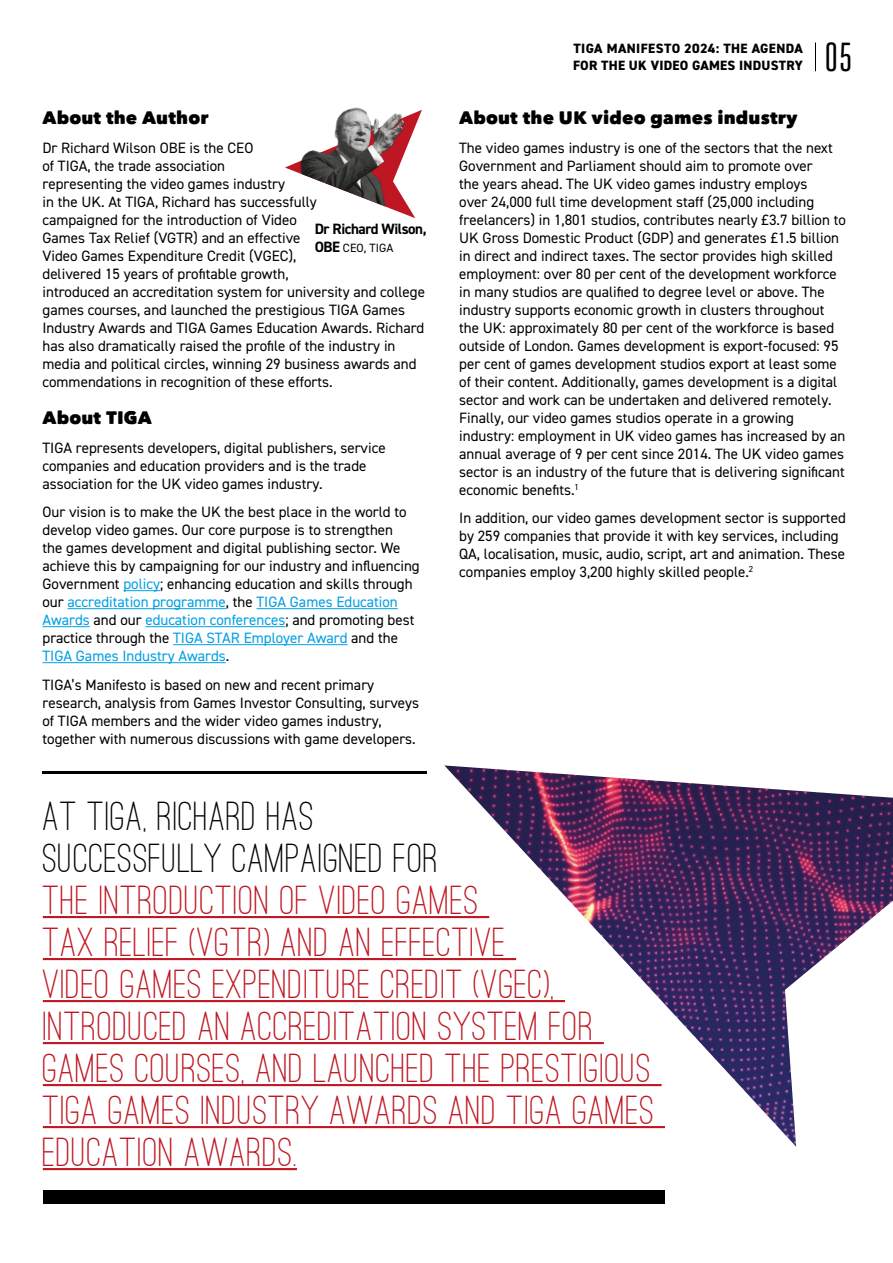
<style>
.page{position:relative;width:893px;height:1263px;background:#fff}
.page>*{position:absolute;margin:0;border:0;box-sizing:border-box;transform-origin:0 0}
.t1{font:500 42px/42px "Ostrich Sans";letter-spacing:.02em;color:#be1622}
.t2{font:500 42px/42px "Ostrich Sans";letter-spacing:.02em;color:#000}
.t3{font:40.5px "Heroic Condensed";color:#000}
.t4{font:18px "Matiz";letter-spacing:.01em;color:#000}
.t5{font:15px/18px "DIN2014";color:#000}
.t6{font:700 15px "DIN2014";letter-spacing:-.03em;color:#000}
.t7{font:800 13.5px/16.5px "DIN2014";letter-spacing:.02em;color:#000}
.t8{font:12px "DIN2014";letter-spacing:.01em;color:#000}
.s1{font-weight:700;font-size:15px}
.s2{color:#009fe3}
</style>
<div class="page">
<svg style="left:815px;top:43px;width:1px;height:28px"></svg>
<hr style="left:123px;top:590px;width:37px;height:1px;background:#009fe3">
<hr style="left:68px;top:608px;width:158px;height:1px;background:#009fe3">
<hr style="left:256px;top:608px;width:142px;height:1px;background:#009fe3">
<hr style="left:43px;top:626px;width:47px;height:1px;background:#009fe3">
<hr style="left:145px;top:626px;width:140px;height:1px;background:#009fe3">
<hr style="left:173px;top:644px;width:174px;height:1px;background:#009fe3">
<hr style="left:43px;top:662px;width:183px;height:1px;background:#009fe3">
<hr style="left:43px;top:772px;width:384px;height:2px;background:#000">
<hr style="left:43px;top:916px;width:446px;height:2px;background:#be1622">
<hr style="left:43px;top:958px;width:473px;height:2px;background:#be1622">
<hr style="left:43px;top:1000px;width:522px;height:2px;background:#be1622">
<hr style="left:43px;top:1042px;width:561px;height:2px;background:#be1622">
<hr style="left:43px;top:1084px;width:619px;height:2px;background:#be1622">
<hr style="left:43px;top:1126px;width:622px;height:2px;background:#be1622">
<hr style="left:43px;top:1168px;width:254px;height:2px;background:#be1622">
<img style="left:444px;top:765px;width:449px;height:382px">
<div style="left:43px;top:1190px;width:621px;height:13px;background:#000"></div>
<svg style="left:285px;top:110px;width:137px;height:108px"></svg>
<img style="left:287px;top:107px;width:127px;height:104px">
<p class="t4" style="left:43px;top:103px;width:167px">About the Author</p>
<p class="t5" style="left:43px;top:138px;width:384px">Dr Richard Wilson OBE is the CEO<br>of TIGA, the trade association<br>representing the video games industry<br>in the UK. At TIGA, Richard has successfully<br>campaigned for the introduction of Video<br>Games Tax Relief (VGTR) and an effective<br>Video Games Expenditure Credit (VGEC),<br>delivered 15 years of profitable growth,<br>introduced an accreditation system for university and college games courses, and launched the prestigious TIGA Games Industry Awards and TIGA Games Education Awards. Richard has also dramatically raised the profile of the industry in media and political circles, winning 29 business awards and commendations in recognition of these efforts.</p>
<p class="t6" style="left:315px;top:219px;width:113px">Dr Richard Wilson,</p>
<p class="t8" style="left:315px;top:241px;width:80px"><span class="s1">OBE</span> CEO, TIGA</p>
<p class="t4" style="left:43px;top:403px;width:111px">About TIGA</p>
<p class="t5" style="left:43px;top:438px;width:345px">TIGA represents developers, digital publishers, service companies and education providers and is the trade association for the UK video games industry.</p>
<p class="t5" style="left:43px;top:503px;width:379px">Our vision is to make the UK the best place in the world to develop video games. Our core purpose is to strengthen<br>the games development and digital publishing sector. We achieve this by campaigning for our industry and influencing Government <span class="s2">policy</span>; enhancing education and skills through our <span class="s2">accreditation programme</span>, the <span class="s2">TIGA Games Education Awards</span> and our <span class="s2">education conferences</span>; and promoting best practice through the <span class="s2">TIGA STAR Employer Award</span> and the <span class="s2">TIGA Games Industry Awards</span>.</p>
<p class="t5" style="left:43px;top:675px;width:378px">TIGA’s Manifesto is based on new and recent primary research, analysis from Games Investor Consulting, surveys of TIGA members and the wider video games industry, together with numerous discussions with game developers.</p>
<p class="t7" style="left:573px;top:40px;width:231px">TIGA MANIFESTO 2024: THE AGENDA<br>FOR THE UK VIDEO GAMES INDUSTRY</p>
<h2 class="t3" style="left:824px;top:35px;width:30px">05</h2>
<p class="t4" style="left:459px;top:103px;width:340px">About the UK video games industry</p>
<p class="t5" style="left:459px;top:138px;width:388px">The video games industry is one of the sectors that the next Government and Parliament should aim to promote over<br>the years ahead. The UK video games industry employs<br>over 24,000 full time development staff (25,000 including freelancers) in 1,801 studios, contributes nearly £3.7 billion to UK Gross Domestic Product (GDP) and generates £1.5 billion in direct and indirect taxes. The sector provides high skilled employment: over 80 per cent of the development workforce in many studios are qualified to degree level or above. The industry supports economic growth in clusters throughout the UK: approximately 80 per cent of the workforce is based outside of London. Games development is export-focused: 95 per cent of games development studios export at least some of their content. Additionally, games development is a digital sector and work can be undertaken and delivered remotely.<br>Finally, our video games studios operate in a growing industry: employment in UK video games has increased by an annual average of 9 per cent since 2014. The UK video games sector is an industry of the future that is delivering significant economic benefits.<sup>1</sup></p>
<p class="t5" style="left:459px;top:509px;width:388px">In addition, our video games development sector is supported by 259 companies that provide it with key services, including QA, localisation, music, audio, script, art and animation. These companies employ 3,200 highly skilled people.<sup>2</sup></p>
<h1 class="t2" style="left:43px;top:794px;width:397px">AT TIGA, RICHARD HAS<br>SUCCESSFULLY CAMPAIGNED FOR</h1>
<p class="t1" style="left:43px;top:878px;width:613px">THE INTRODUCTION OF VIDEO GAMES<br>TAX RELIEF (VGTR) AND AN EFFECTIVE<br>VIDEO GAMES EXPENDITURE CREDIT (VGEC), INTRODUCED AN ACCREDITATION SYSTEM FOR GAMES COURSES, AND LAUNCHED THE PRESTIGIOUS TIGA GAMES INDUSTRY AWARDS AND TIGA GAMES EDUCATION AWARDS.</p>
</div>
